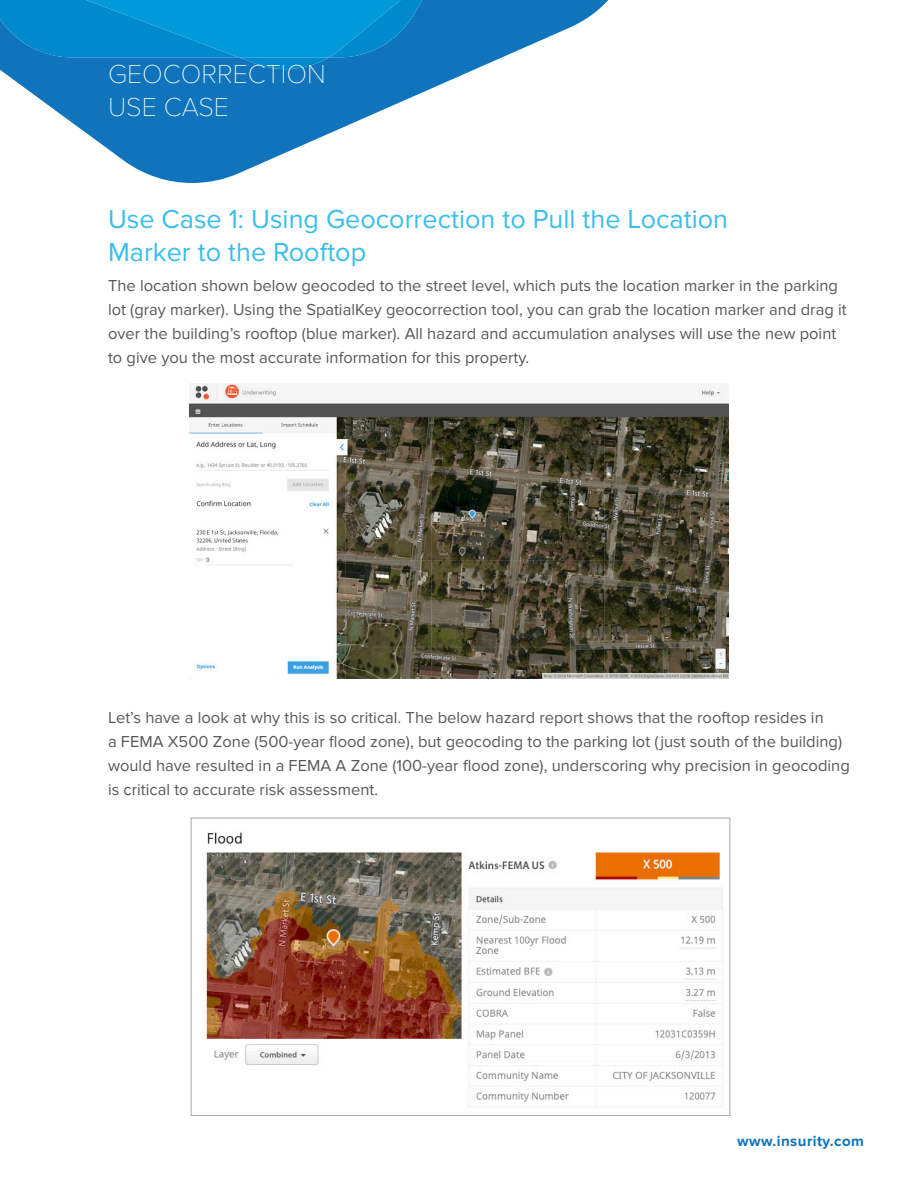
<style>
.page{position:relative;width:918px;height:1188px;background:#fff}
.page>*{position:absolute;margin:0;border:0;box-sizing:border-box;transform-origin:0 0}
.t1{font:27px/33px "Proxima Nova";color:#39bded}
.t2{font:100 27px "Proxima Nova T";color:#fff}
.t3{font:16.5px/24px "Proxima Nova";color:#57585a}
.t4{font:700 15px "Proxima Nova";letter-spacing:.03em;color:#1074bc}
</style>
<div class="page">
<svg style="left:0;top:0;width:609px;height:183px"></svg>
<svg style="left:0;top:0;width:583px;height:69px;background:#168ece"></svg>
<img style="left:190px;top:384px;width:538px;height:295px">
<img style="left:206px;top:832px;width:517px;height:275px">
<div style="left:191px;top:818px;width:539px;height:298px;border:1px solid #a8a9ad"></div>
<p class="t2" style="left:108px;top:59px;width:219px">GEOCORRECTION</p>
<p class="t2" style="left:108px;top:92px;width:122px">USE CASE</p>
<p class="t1" style="left:108px;top:202px;width:622px">Use Case 1: Using Geocorrection to Pull the Location<br>Marker to the Rooftop</p>
<p class="t3" style="left:108px;top:274px;width:740px">The location shown below geocoded to the street level, which puts the location marker in the parking lot (gray marker). Using the SpatialKey geocorrection tool, you can grab the location marker and drag it over the building’s rooftop (blue marker). All hazard and accumulation analyses will use the new point to give you the most accurate information for this property.</p>
<p class="t3" style="left:108px;top:706px;width:743px">Let’s have a look at why this is so critical. The below hazard report shows that the rooftop resides in<br>a FEMA X500 Zone (500-year flood zone), but geocoding to the parking lot (just south of the building) would have resulted in a FEMA A Zone (100-year flood zone), underscoring why precision in geocoding is critical to accurate risk assessment.</p>
<p class="t4" style="left:737px;top:1132px;width:128px">www.insurity.com</p>
</div>
